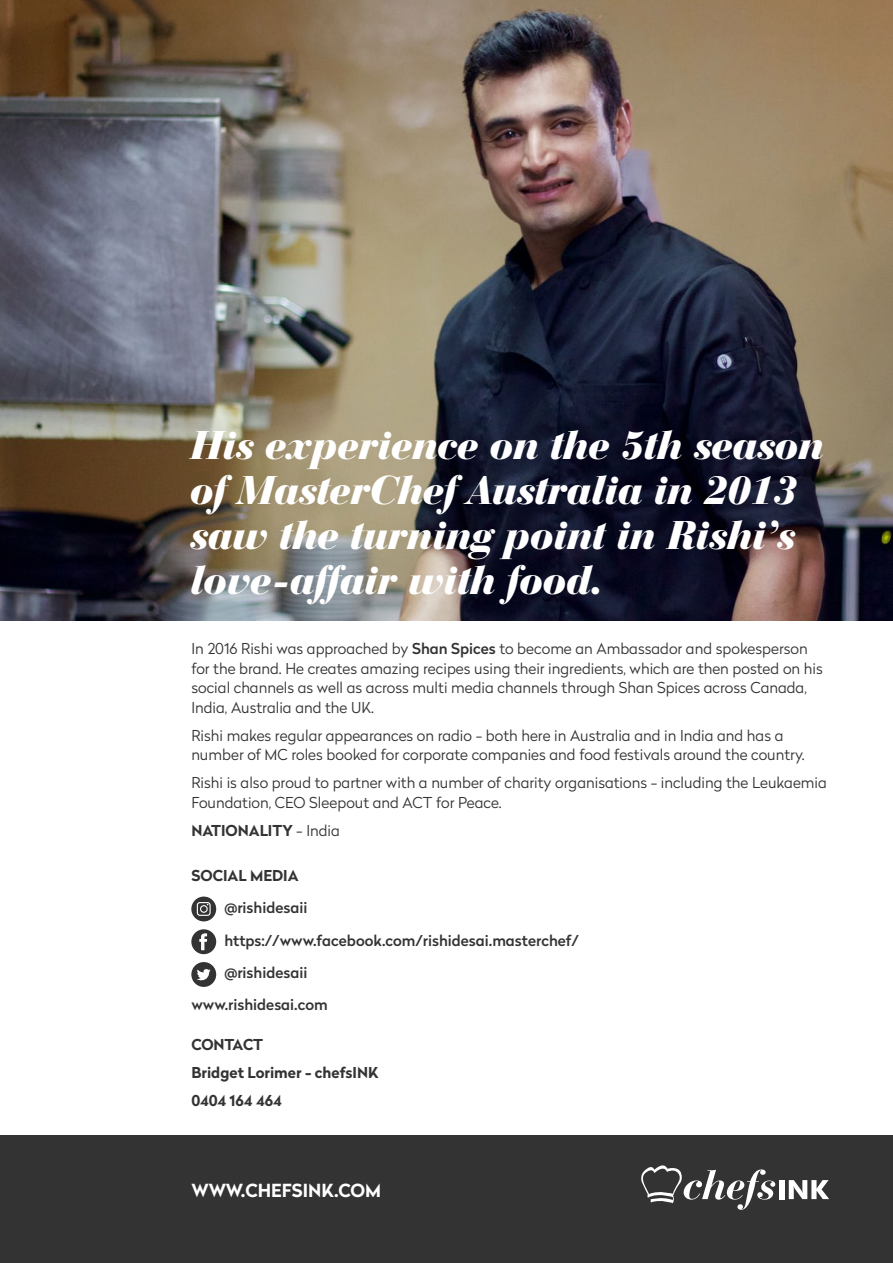
<style>
.page{position:relative;width:893px;height:1263px;background:#fff}
.page>*{position:absolute;margin:0;border:0;box-sizing:border-box;transform-origin:0 0}
.t1{font:italic 900 42px/45px "Bauer Bodoni BT";color:#fff}
.t2{font:700 18px "Radikal";color:#fff}
.t3{font:300 15px/19.5px "Radikal";color:#333334}
.t4{font:500 15px "Radikal";color:#333334}
.t5{font:700 15px/28px "Radikal";color:#333334}
.s1{font-weight:500}
.s2{font-weight:300}
</style>
<div class="page">
<div style="left:0;top:1135px;width:893px;height:128px;background:#333334"></div>
<img style="left:0;top:0;width:893px;height:621px">
<div style="left:191px;top:962px;width:25px;height:25px;background:#333334;border-radius:50%"></div>
<svg style="left:197px;top:969px;width:14px;height:12px"></svg>
<div style="left:191px;top:929px;width:25px;height:25px;background:#333334;border-radius:50%"></div>
<svg style="left:199px;top:933px;width:8px;height:17px"></svg>
<div style="left:191px;top:896px;width:25px;height:25px;background:#333334;border-radius:50%"></div>
<svg style="left:197px;top:902px;width:14px;height:14px"></svg>
<div style="left:779px;top:1180px;width:6px;height:19px;background:#fff"></div>
<svg style="left:789px;top:1180px;width:40px;height:19px"></svg>
<svg style="left:641px;top:1165px;width:134px;height:45px"></svg>
<h1 class="t1" style="left:191px;top:422px;width:635px">His experience on the 5th season of MasterChef Australia in 2013 saw the turning point in Rishi’s love-affair with food.</h1>
<p class="t3" style="left:191px;top:639px;width:633px">In 2016 Rishi was approached by <span class="s1">Shan Spices</span> to become an Ambassador and spokesperson for the brand. He creates amazing recipes using their ingredients, which are then posted on his social channels as well as across multi media channels through Shan Spices across Canada, India, Australia and the UK.</p>
<p class="t3" style="left:191px;top:725px;width:615px">Rishi makes regular appearances on radio - both here in Australia and in India and has a number of MC roles booked for corporate companies and food festivals around the country.</p>
<p class="t3" style="left:191px;top:773px;width:637px">Rishi is also proud to partner with a number of charity organisations - including the Leukaemia<br>Foundation, CEO Sleepout and ACT for Peace.</p>
<p class="t5" style="left:191px;top:816px;width:150px">NATIONALITY <span class="s2">- India</span></p>
<p class="t5" style="left:191px;top:861px;width:109px">SOCIAL MEDIA</p>
<p class="t4" style="left:224px;top:897px;width:85px">@rishidesaii</p>
<p class="t4" style="left:224px;top:929px;width:356px">https://www.facebook.com/rishidesai.masterchef/</p>
<p class="t4" style="left:224px;top:961px;width:85px">@rishidesaii</p>
<p class="t4" style="left:191px;top:994px;width:138px">www.rishidesai.com</p>
<p class="t5" style="left:191px;top:1030px;width:189px">CONTACT<br>Bridget Lorimer - chefsINK<br>0404 164 464</p>
<p class="t2" style="left:191px;top:1178px;width:191px">WWW.CHEFSINK.COM</p>
</div>
